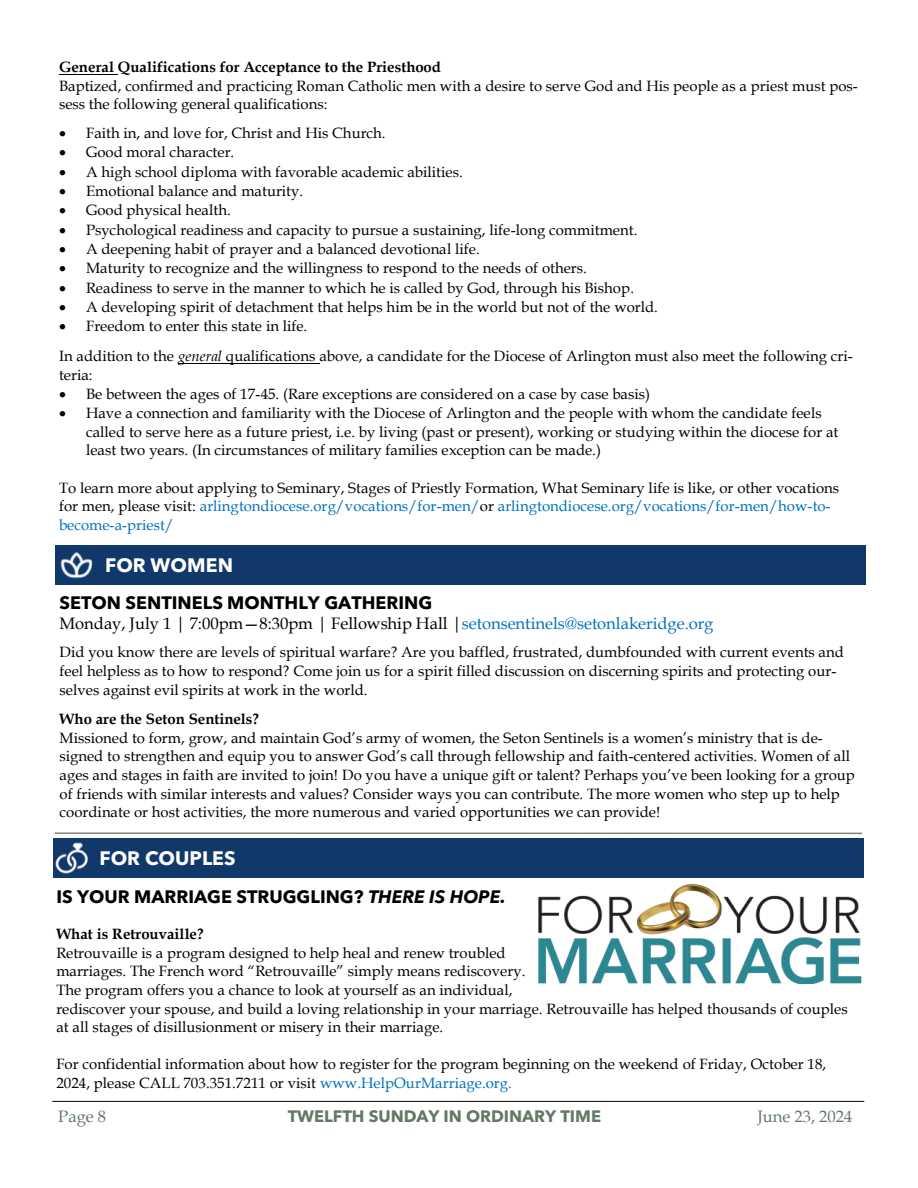
<style>
.page{position:relative;width:918px;height:1188px;background:#fff}
.page>*{position:absolute;margin:0;border:0;box-sizing:border-box;transform-origin:0 0}
.t1{font:700 19.5px "Avenir Next LT Pro";color:#fff}
.t2{font:700 18px "Avenir Next LT Pro";color:#000}
.t3{font:16.65px "Book Antiqua";color:#000}
.t4{font:700 16.5px "Avenir Next LT Pro";color:#637967}
.t5{font:16.5px "Book Antiqua";color:#637967}
.t6{font:15px/18.6px "Book Antiqua";color:#000}
.t7{font:700 15px "Book Antiqua";color:#000}
.s1{font-style:italic}
.s2{color:#0070c0}
</style>
<div class="page">
<hr style="left:52px;top:1101px;width:812px;height:1px;background:#000">
<div style="left:53px;top:838px;width:811px;height:40px;background:#11386a"></div>
<img style="left:53px;top:839px;width:36px;height:39px;border-radius:50%">
<img style="left:538px;top:883px;width:323px;height:101px">
<div style="left:55px;top:545px;width:811px;height:39px;background:#11386a"></div>
<img style="left:60px;top:552px;width:33px;height:27px">
<hr style="left:55px;top:832px;width:807px;height:2px;background:#000;opacity:.5">
<hr style="left:59px;top:74px;width:59px;height:1px;background:#000">
<hr style="left:178px;top:363px;width:141px;height:1px;background:#000">
<p class="t7" style="left:59px;top:59px;width:384px">General Qualifications for Acceptance to the Priesthood</p>
<p class="t6" style="left:59px;top:76px;width:800px">Baptized, confirmed and practicing Roman Catholic men with a desire to serve God and His people as a priest must pos&shy;sess the following general qualifications:</p>
<p class="t6" style="left:59px;top:124px;width:328px">• Faith in, and love for, Christ and His Church.</p>
<p class="t6" style="left:59px;top:143px;width:177px">• Good moral character.</p>
<p class="t6" style="left:59px;top:163px;width:405px">• A high school diploma with favorable academic abilities.</p>
<p class="t6" style="left:59px;top:182px;width:246px">• Emotional balance and maturity.</p>
<p class="t6" style="left:59px;top:201px;width:173px">• Good physical health.</p>
<p class="t6" style="left:59px;top:220px;width:580px">• Psychological readiness and capacity to pursue a sustaining, life-long commitment.</p>
<p class="t6" style="left:59px;top:240px;width:422px">• A deepening habit of prayer and a balanced devotional life.</p>
<p class="t6" style="left:59px;top:259px;width:530px">• Maturity to recognize and the willingness to respond to the needs of others.</p>
<p class="t6" style="left:59px;top:278px;width:577px">• Readiness to serve in the manner to which he is called by God, through his Bishop.</p>
<p class="t6" style="left:59px;top:298px;width:600px">• A developing spirit of detachment that helps him be in the world but not of the world.</p>
<p class="t6" style="left:59px;top:317px;width:250px">• Freedom to enter this state in life.</p>
<p class="t6" style="left:59px;top:347px;width:795px">In addition to the <span class="s1">general</span> qualifications above, a candidate for the Diocese of Arlington must also meet the following cri&shy;teria:</p>
<p class="t6" style="left:59px;top:385px;width:593px">• Be between the ages of 17-45. (Rare exceptions are considered on a case by case basis)</p>
<p class="t6" style="left:86px;top:404px;width:754px;text-indent:-27px">• Have a connection and familiarity with the Diocese of Arlington and the people with whom the candidate feels called to serve here as a future priest, i.e. by living (past or present), working or studying within the diocese for at least two years. (In circumstances of military families exception can be made.)</p>
<p class="t6" style="left:59px;top:479px;width:782px">To learn more about applying to Seminary, Stages of Priestly Formation, What Seminary life is like, or other vocations for men, please visit: <span class="s2">arlingtondiocese.org/vocations/for-men/</span>or <span class="s2">arlingtondiocese.org/vocations/for-men/how-to&shy;become-a-priest/</span></p>
<p class="t1" style="left:105px;top:553px;width:129px">FOR WOMEN</p>
<p class="t2" style="left:60px;top:592px;width:374px">SETON SENTINELS MONTHLY GATHERING</p>
<p class="t3" style="left:60px;top:613px;width:655px">Monday, July 1 | 7:00pm—8:30pm | Fellowship Hall |<span class="s2">setonsentinels@setonlakeridge.org</span></p>
<p class="t6" style="left:60px;top:643px;width:786px">Did you know there are levels of spiritual warfare? Are you baffled, frustrated, dumbfounded with current events and feel helpless as to how to respond? Come join us for a spirit filled discussion on discerning spirits and protecting our&shy;selves against evil spirits at work in the world.</p>
<p class="t7" style="left:60px;top:711px;width:201px">Who are the Seton Sentinels?</p>
<p class="t6" style="left:60px;top:728px;width:797px">Missioned to form, grow, and maintain God’s army of women, the Seton Sentinels is a women’s ministry that is de&shy;signed to strengthen and equip you to answer God’s call through fellowship and faith-centered activities. Women of all ages and stages in faith are invited to join! Do you have a unique gift or talent? Perhaps you’ve been looking for a group of friends with similar interests and values? Consider ways you can contribute. The more women who step up to help coordinate or host activities, the more numerous and varied opportunities we can provide!</p>
<p class="t1" style="left:100px;top:846px;width:138px">FOR COUPLES</p>
<p class="t2" style="left:56px;top:886px;width:451px">IS YOUR MARRIAGE STRUGGLING? <span class="s1">THERE IS HOPE.</span></p>
<p class="t7" style="left:56px;top:925px;width:149px">What is Retrouvaille?</p>
<p class="t6" style="left:56px;top:943px;width:793px">Retrouvaille is a program designed to help heal and renew troubled<br>marriages. The French word “Retrouvaille” simply means rediscovery.<br>The program offers you a chance to look at yourself as an individual,<br>rediscover your spouse, and build a loving relationship in your marriage. Retrouvaille has helped thousands of couples at all stages of disillusionment or misery in their marriage.</p>
<p class="t6" style="left:56px;top:1055px;width:771px">For confidential information about how to register for the program beginning on the weekend of Friday, October 18,<br>2024, please CALL 703.351.7211 or visit <span class="s2">www.HelpOurMarriage.org.</span></p>
<p class="t5" style="left:58px;top:1107px;width:49px">Page 8</p>
<p class="t4" style="left:288px;top:1106px;width:315px">TWELFTH SUNDAY IN ORDINARY TIME</p>
<p class="t5" style="left:757px;top:1107px;width:97px">June 23, 2024</p>
</div>
